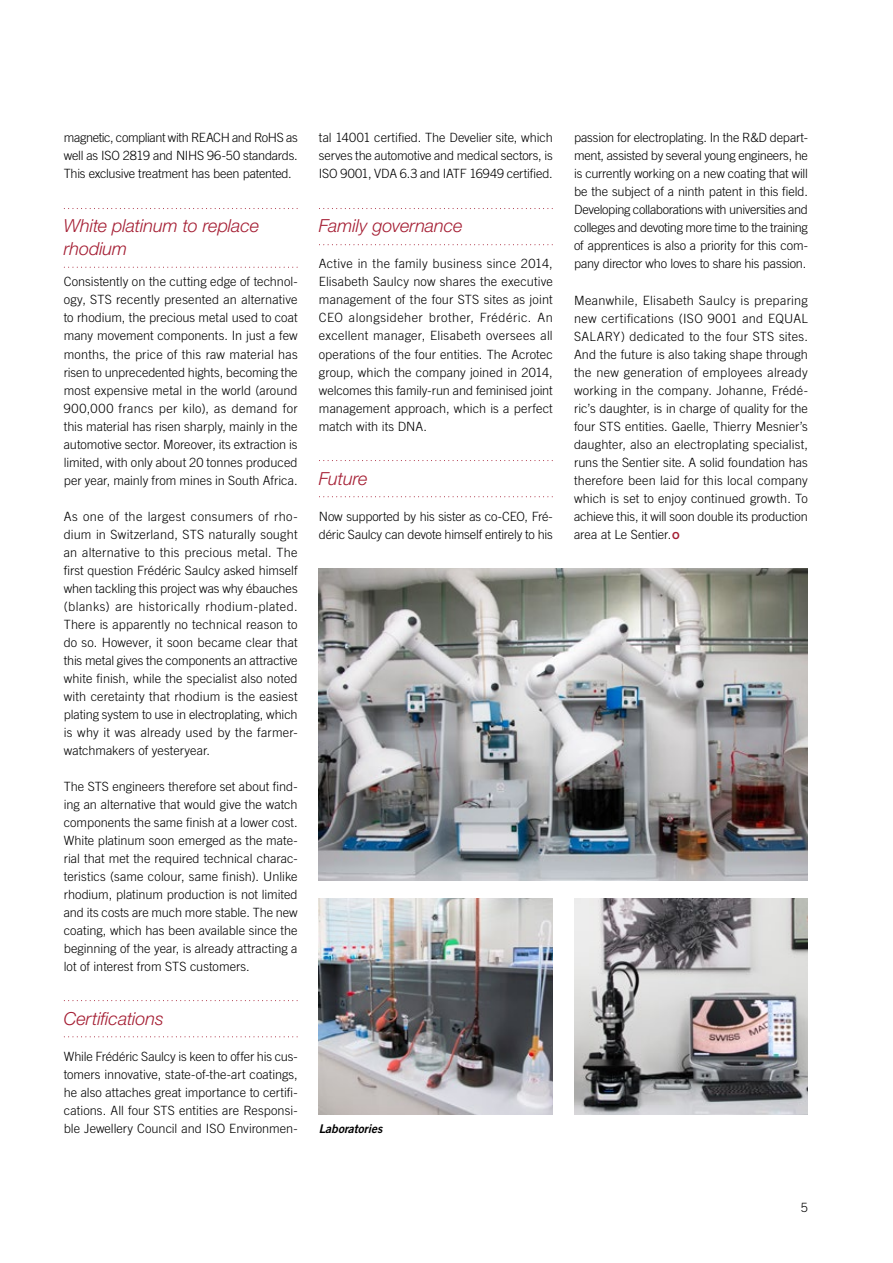
<style>
.page{position:relative;width:893px;height:1263px;background:#fff}
.page>*{position:absolute;margin:0;border:0;box-sizing:border-box;transform-origin:0 0}
.t1{font:italic 300 18px/22.5px "Helvetica Neue LT Std";color:#a51f34}
.t2{font:300 12.75px/18px "Trade Gothic LT Std";letter-spacing:-.005em;color:#000;text-align:justify}
.t3{font:12px "Trade Gothic LT Std Bd 2 Obl";color:#000}
.s1{font-family:"Helvetica Neue LT Std";font-weight:700;font-size:9.75px;color:#a51f34}
</style>
<div class="page">
<svg style="left:64px;top:208px;width:234px;height:1px"></svg>
<svg style="left:64px;top:267px;width:234px;height:1px"></svg>
<svg style="left:64px;top:1000px;width:234px;height:1px"></svg>
<svg style="left:64px;top:1036px;width:234px;height:1px"></svg>
<svg style="left:319px;top:208px;width:234px;height:1px"></svg>
<svg style="left:319px;top:244px;width:234px;height:1px"></svg>
<svg style="left:319px;top:460px;width:234px;height:1px"></svg>
<svg style="left:319px;top:496px;width:234px;height:1px"></svg>
<img style="left:319px;top:898px;width:234px;height:216px">
<img style="left:574px;top:898px;width:234px;height:216px">
<img style="left:319px;top:568px;width:489px;height:312px">
<p class="t2" style="left:64px;top:129px;width:235px">magnetic, compliant with REACH and RoHS as well as ISO 2819 and NIHS 96-50 standards.<br>This exclusive treatment has been patented.</p>
<h1 class="t1" style="left:64px;top:215px;width:197px">White platinum to replace rhodium</h1>
<p class="t2" style="left:64px;top:273px;width:235px">Consistently on the cutting edge of technol&shy;ogy, STS recently presented an alternative to rhodium, the precious metal used to coat many movement components. In just a few months, the price of this raw material has risen to unprecedented hights, becoming the most expensive metal in the world (around 900,000 francs per kilo), as demand for this material has risen sharply, mainly in the automotive sector. Moreover, its extraction is limited, with only about 20 tonnes produced per year, mainly from mines in South Africa.</p>
<p class="t2" style="left:64px;top:507px;width:235px">As one of the largest consumers of rho&shy;dium in Switzerland, STS naturally sought an alternative to this precious metal. The first question Frédéric Saulcy asked himself when tackling this project was why ébauches (blanks) are historically rhodium-plated.<br>There is apparently no technical reason to do so. However, it soon became clear that this metal gives the components an attractive white finish, while the specialist also noted with ceretainty that rhodium is the easiest plating system to use in electroplating, which is why it was already used by the farmer&shy;watchmakers of yesteryear.</p>
<p class="t2" style="left:64px;top:777px;width:235px">The STS engineers therefore set about find&shy;ing an alternative that would give the watch components the same finish at a lower cost.<br>White platinum soon emerged as the mate&shy;rial that met the required technical charac&shy;teristics (same colour, same finish). Unlike rhodium, platinum production is not limited and its costs are much more stable. The new coating, which has been available since the beginning of the year, is already attracting a lot of interest from STS customers.</p>
<h1 class="t1" style="left:64px;top:1007px;width:101px">Certifications</h1>
<p class="t2" style="left:64px;top:1047px;width:235px">While Frédéric Saulcy is keen to offer his cus&shy;tomers innovative, state-of-the-art coatings, he also attaches great importance to certifi&shy;cations. All four STS entities are Responsi&shy;ble Jewellery Council and ISO Environmen-</p>
<p class="t2" style="left:319px;top:129px;width:235px">tal 14001 certified. The Develier site, which serves the automotive and medical sectors, is ISO 9001, VDA 6.3 and IATF 16949 certified.</p>
<h1 class="t1" style="left:319px;top:215px;width:145px">Family governance</h1>
<p class="t2" style="left:319px;top:255px;width:235px">Active in the family business since 2014, Elisabeth Saulcy now shares the executive management of the four STS sites as joint CEO alongsideher brother, Frédéric. An excellent manager, Elisabeth oversees all operations of the four entities. The Acrotec group, which the company joined in 2014, welcomes this family-run and feminised joint management approach, which is a perfect match with its DNA.</p>
<h1 class="t1" style="left:319px;top:467px;width:50px">Future</h1>
<p class="t2" style="left:319px;top:507px;width:235px">Now supported by his sister as co-CEO, Fré&shy;déric Saulcy can devote himself entirely to his</p>
<p class="t3" style="left:319px;top:1121px;width:65px">Laboratories</p>
<p class="t2" style="left:574px;top:129px;width:235px">passion for electroplating. In the R&amp;D depart&shy;ment, assisted by several young engineers, he is currently working on a new coating that will be the subject of a ninth patent in this field.<br>Developing collaborations with universities and colleges and devoting more time to the training of apprentices is also a priority for this com&shy;pany director who loves to share his passion.</p>
<p class="t2" style="left:574px;top:291px;width:235px">Meanwhile, Elisabeth Saulcy is preparing new certifications (ISO 9001 and EQUAL SALARY) dedicated to the four STS sites.<br>And the future is also taking shape through the new generation of employees already working in the company. Johanne, Frédé&shy;ric’s daughter, is in charge of quality for the four STS entities. Gaelle, Thierry Mesnier’s daughter, also an electroplating specialist, runs the Sentier site. A solid foundation has therefore been laid for this local company which is set to enjoy continued growth. To achieve this, it will soon double its production area at Le Sentier. <span class="s1">O</span></p>
<p class="t2" style="left:801px;top:1198px;width:9px">5</p>
</div>
